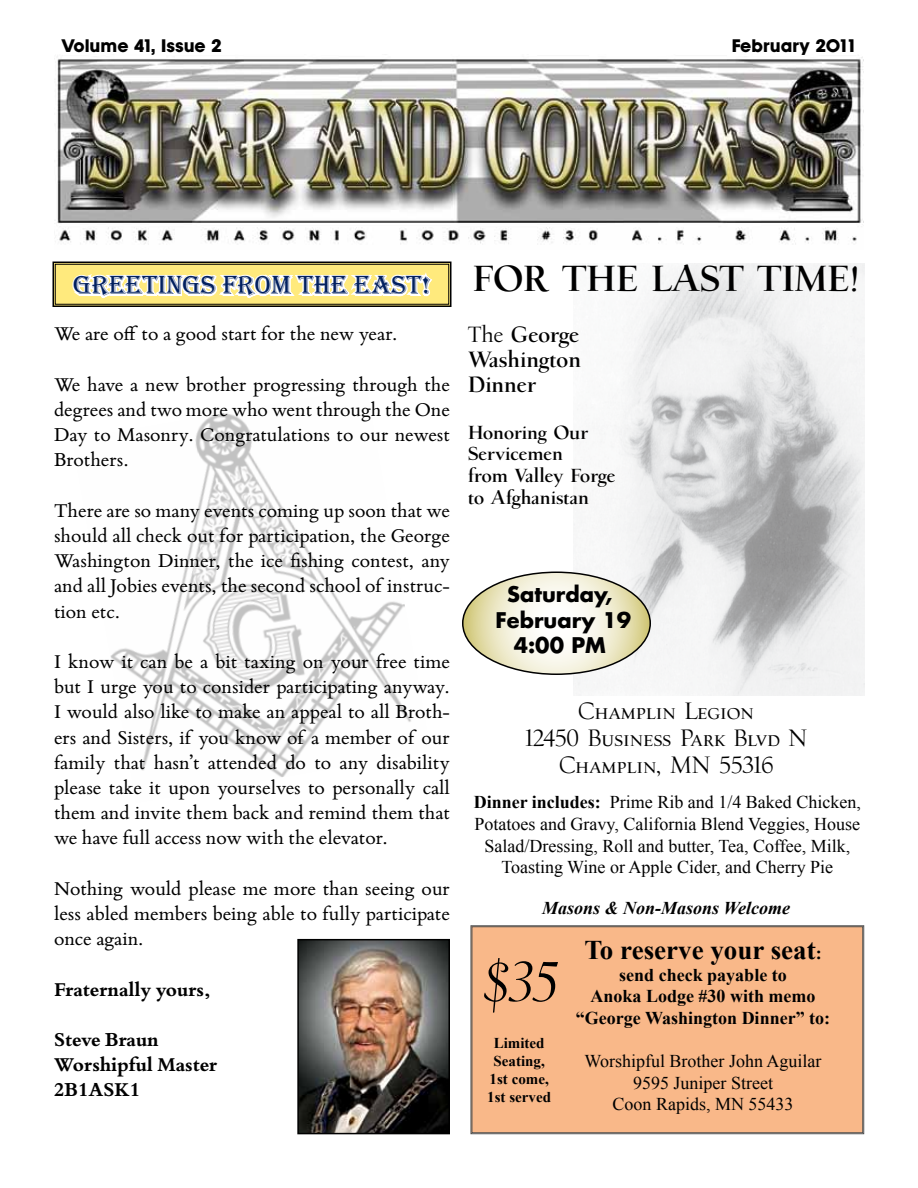
<style>
.page{position:relative;width:918px;height:1188px;background:#fff}
.page>*{position:absolute;margin:0;border:0;box-sizing:border-box;transform-origin:0 0}
.t1{font:54px "Village Italic Smallcaps Titling";color:#000}
.t2{font:34.5px "Village Bold Titling";color:#000}
.t3{font:27px "Algerian";color:#02205f}
.t4{font:700 27px "Times New Roman";color:#000}
.t5{font:22.5px/27px "Village Roman Smallcaps Titling";color:#000;text-align:center}
.t6{font:21px/25.2px "Bembo Book MT Std";color:#000;text-align:justify}
.t7{font:700 21px/25.2px "Bembo Book MT Std";color:#000}
.t8{font:700 21px/25.2px "Futura LT";color:#000;text-align:center}
.t9{font:21px/25.2px "Village Bold Titling";color:#000;text-align:justify}
.t10{font:18px/21.6px "Times New Roman";color:#000;text-align:center}
.t11{font:700 18px/21.6px "Times New Roman";color:#000;text-align:center}
.t12{font:18px/21.6px "Village Bold Titling";color:#000}
.t13{font:700 18px "Avant Garde BQ";color:#000}
.t14{font:italic 700 18px "Times New Roman";color:#000}
.t15{font:700 15px/18px "Times New Roman";color:#000;text-align:center}
.s1{font-family:"Village Roman Titling"}
.s2{font-weight:700}
.s3{font-size:18px}
</style>
<div class="page">
<img style="left:573px;top:263px;width:292px;height:432px">
<svg style="left:463px;top:572px;width:187px;height:102px"></svg>
<img style="left:110px;top:433px;width:301px;height:344px">
<img style="left:57px;top:56px;width:807px;height:189px">
<svg style="left:52px;top:261px;width:400px;height:172px"></svg>
<img style="left:300px;top:942px;width:147px;height:189px">
<div style="left:297px;top:939px;width:153px;height:195px;border:2px solid #000"></div>
<div style="left:470px;top:925px;width:394px;height:209px;background:#f9b889"></div>
<p class="t13" style="left:62px;top:35px;width:162px">Volume 41, Issue 2</p>
<p class="t13" style="left:732px;top:35px;width:127px">February 2011</p>
<p class="t3" style="left:73px;top:271px;width:359px">GREETINGS FROM THE EAST!</p>
<p class="t6" style="left:54px;top:320px;width:345px">We are off to a good start for the new year.</p>
<p class="t6" style="left:54px;top:371px;width:398px">We have a new brother progressing through the degrees and two more who went through the One Day to Masonry. Congratulations to our newest Brothers.</p>
<p class="t6" style="left:54px;top:497px;width:397px">There are so many events coming up soon that we should all check out for participation, the George Washington Dinner, the ice fishing contest, any and all Jobies events, the second school of instruc&shy;tion etc.</p>
<p class="t6" style="left:54px;top:648px;width:398px">I know it can be a bit taxing on your free time but I urge you to consider participating anyway.<br>I would also like to make an appeal to all Broth&shy;ers and Sisters, if you know of a member of our family that hasn’t attended do to any disability please take it upon yourselves to personally call them and invite them back and remind them that we have full access now with the elevator.</p>
<p class="t6" style="left:54px;top:875px;width:398px">Nothing would please me more than seeing our less abled members being able to fully participate once again.</p>
<p class="t7" style="left:54px;top:976px;width:158px">Fraternally yours,</p>
<p class="t7" style="left:54px;top:1026px;width:165px">Steve Braun<br>Worshipful Master<br>2B1ASK1</p>
<h2 class="t2" style="left:473px;top:258px;width:388px">FOR THE LAST TIME!</h2>
<p class="t9" style="left:468px;top:322px;width:115px"><span class="s1">The</span> George Washington Dinner</p>
<p class="t12" style="left:468px;top:422px;width:149px">Honoring Our<br>Servicemen<br>from Valley Forge to Afghanistan</p>
<p class="t8" style="left:495px;top:582px;width:137px">Saturday,<br>February 19<br>4:00 PM</p>
<p class="t5" style="left:525px;top:699px;width:284px">Champlin Legion<br>12450 Business Park Blvd N<br>Champlin, MN 55316</p>
<p class="t10" style="left:474px;top:791px;width:389px"><span class="s2">Dinner includes:</span> Prime Rib and 1/4 Baked Chicken, Potatoes and Gravy, California Blend Veggies, House Salad/Dressing, Roll and butter, Tea, Coffee, Milk, Toasting Wine or Apple Cider, and Cherry Pie</p>
<p class="t14" style="left:542px;top:896px;width:249px">Masons &amp; Non-Masons Welcome</p>
<h1 class="t1" style="left:484px;top:948px;width:76px">$35</h1>
<p class="t15" style="left:487px;top:1034px;width:65px">Limited<br>Seating,<br>1st come,<br>1st served</p>
<p class="t4" style="left:584px;top:931px;width:239px">To reserve your seat<span class="s3">:</span></p>
<p class="t11" style="left:576px;top:964px;width:256px">send check payable to<br>Anoka Lodge #30 with memo “George Washington Dinner” to:</p>
<p class="t10" style="left:585px;top:1050px;width:239px">Worshipful Brother John Aguilar<br>9595 Juniper Street<br>Coon Rapids, MN 55433</p>
</div>
